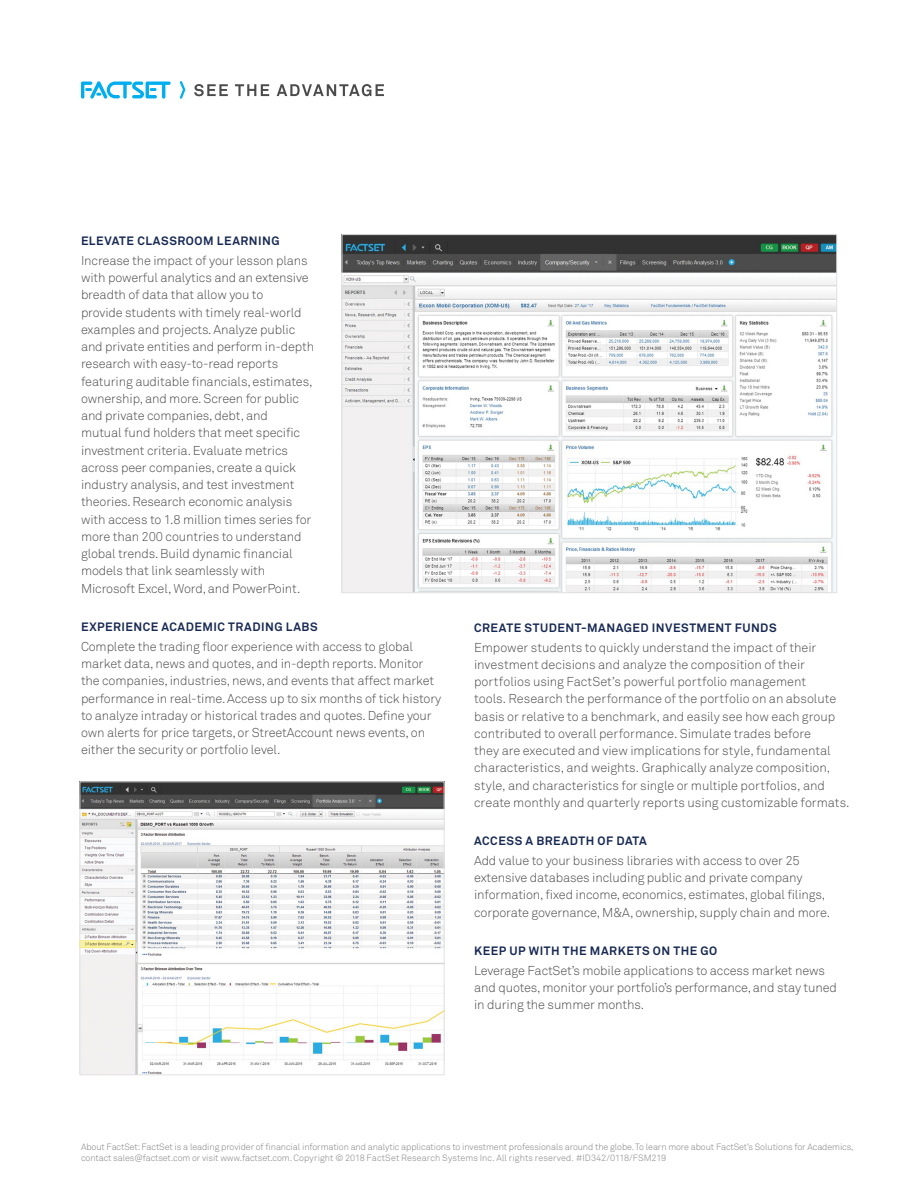
<style>
.page{position:relative;width:918px;height:1188px;background:#fff}
.page>*{position:absolute;margin:0;border:0;box-sizing:border-box;transform-origin:0 0}
.t1{font:12.75px/17.2px "Akkurat Light Pro";letter-spacing:-.01em;color:#4b4b4c}
.t2{font:700 12px "Akkurat Pro";letter-spacing:.04em;color:#182a54}
.t3{font:9px/11.2px "Akkurat Light Pro";letter-spacing:-.01em;color:#837f7f}
</style>
<div class="page">
<img style="left:344px;top:236px;width:491px;height:355px">
<svg style="left:194px;top:84px;width:34px;height:12px"></svg>
<svg style="left:235px;top:84px;width:34px;height:12px"></svg>
<svg style="left:277px;top:84px;width:107px;height:12px"></svg>
<svg style="left:81px;top:81px;width:90px;height:18px"></svg>
<svg style="left:180px;top:81px;width:5px;height:18px"></svg>
<img style="left:82px;top:783px;width:361px;height:290px">
<div style="left:80px;top:781px;width:365px;height:294px;border:1px solid #e2e1e1"></div>
<p class="t2" style="left:81px;top:233px;width:200px">ELEVATE CLASSROOM LEARNING</p>
<p class="t1" style="left:81px;top:252px;width:235px">Increase the impact of your lesson plans with powerful analytics and an extensive breadth of data that allow you to<br>provide students with timely real-world examples and projects. Analyze public and private entities and perform in-depth research with easy-to-read reports featuring auditable financials, estimates, ownership, and more. Screen for public and private companies, debt, and<br>mutual fund holders that meet specific investment criteria. Evaluate metrics across peer companies, create a quick industry analysis, and test investment theories. Research economic analysis with access to 1.8 million times series for more than 200 countries to understand global trends. Build dynamic financial models that link seamlessly with Microsoft Excel, Word, and PowerPoint.</p>
<p class="t2" style="left:81px;top:619px;width:238px">EXPERIENCE ACADEMIC TRADING LABS</p>
<p class="t1" style="left:81px;top:638px;width:362px">Complete the trading floor experience with access to global market data, news and quotes, and in-depth reports. Monitor the companies, industries, news, and events that affect market performance in real-time. Access up to six months of tick history to analyze intraday or historical trades and quotes. Define your own alerts for price targets, or StreetAccount news events, on either the security or portfolio level.</p>
<p class="t2" style="left:474px;top:620px;width:304px">CREATE STUDENT-MANAGED INVESTMENT FUNDS</p>
<p class="t1" style="left:474px;top:639px;width:377px">Empower students to quickly understand the impact of their investment decisions and analyze the composition of their portfolios using FactSet’s powerful portfolio management<br>tools. Research the performance of the portfolio on an absolute basis or relative to a benchmark, and easily see how each group contributed to overall performance. Simulate trades before<br>they are executed and view implications for style, fundamental characteristics, and weights. Graphically analyze composition, style, and characteristics for single or multiple portfolios, and create monthly and quarterly reports using customizable formats.</p>
<p class="t2" style="left:474px;top:833px;width:174px">ACCESS A BREADTH OF DATA</p>
<p class="t1" style="left:474px;top:852px;width:357px">Add value to your business libraries with access to over 25 extensive databases including public and private company information, fixed income, economics, estimates, global filings, corporate governance, M&amp;A, ownership, supply chain and more.</p>
<p class="t2" style="left:474px;top:943px;width:245px">KEEP UP WITH THE MARKETS ON THE GO</p>
<p class="t1" style="left:474px;top:962px;width:364px">Leverage FactSet’s mobile applications to access market news and quotes, monitor your portfolio’s performance, and stay tuned in during the summer months.</p>
<p class="t3" style="left:81px;top:1141px;width:774px">About FactSet: FactSet is a leading provider of financial information and analytic applications to investment professionals around the globe. To learn more about FactSet’s Solutions for Academics, contact sales@factset.com or visit www.factset.com. Copyright © 2018 FactSet Research Systems Inc. All rights reserved. #ID342/0118/FSM219</p>
</div>
